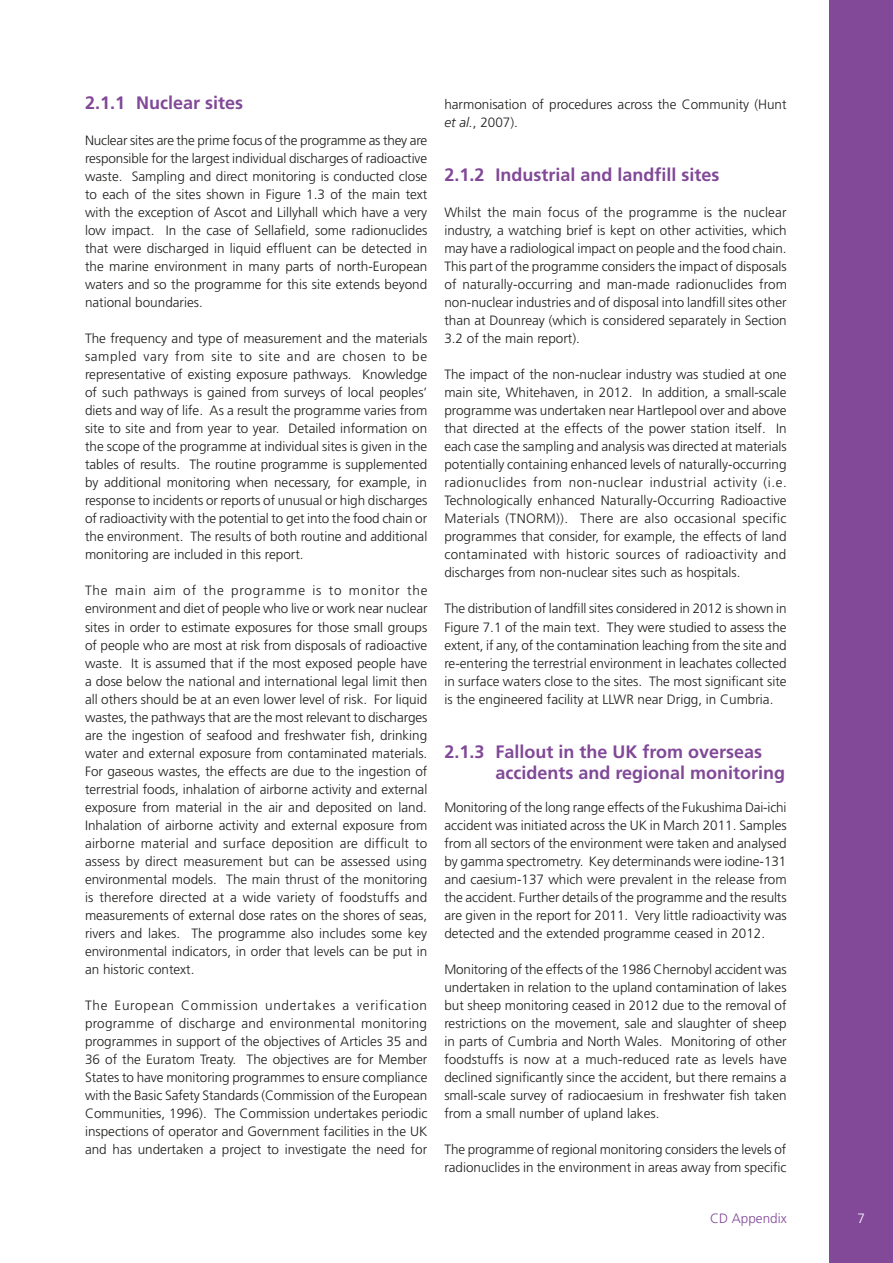
<style>
.page{position:relative;width:893px;height:1263px;background:#fff}
.page>*{position:absolute;margin:0;border:0;box-sizing:border-box;transform-origin:0 0}
.head_1_1_1{font:700 18px/21.6px "Frutiger";color:#814997}
.body_text{font:300 13.5px/18px "Frutiger";color:#1d1d1b;text-align:justify}
.t1{font:300 13.5px "Frutiger";color:#814997}
.t2{font:300 13.5px "Frutiger";color:#fff}
.s1{font-style:italic}
</style>
<div class="page">
<div style="left:829px;top:0;width:64px;height:1263px;background:#814997"></div>
<p class="head_1_1_1" style="left:85px;top:92px;width:160px">2.1.1 Nuclear sites</p>
<p class="body_text" style="left:85px;top:132px;width:344px">Nuclear sites are the prime focus of the programme as they are responsible for the largest individual discharges of radioactive waste. Sampling and direct monitoring is conducted close to each of the sites shown in Figure 1.3 of the main text with the exception of Ascot and Lillyhall which have a very low impact. In the case of Sellafield, some radionuclides that were discharged in liquid effluent can be detected in the marine environment in many parts of north-European waters and so the programme for this site extends beyond national boundaries.</p>
<p class="body_text" style="left:85px;top:330px;width:344px">The frequency and type of measurement and the materials sampled vary from site to site and are chosen to be representative of existing exposure pathways. Knowledge of such pathways is gained from surveys of local peoples’ diets and way of life. As a result the programme varies from site to site and from year to year. Detailed information on the scope of the programme at individual sites is given in the tables of results. The routine programme is supplemented by additional monitoring when necessary, for example, in response to incidents or reports of unusual or high discharges of radioactivity with the potential to get into the food chain or the environment. The results of both routine and additional monitoring are included in this report.</p>
<p class="body_text" style="left:85px;top:582px;width:344px">The main aim of the programme is to monitor the environment and diet of people who live or work near nuclear sites in order to estimate exposures for those small groups of people who are most at risk from disposals of radioactive waste. It is assumed that if the most exposed people have a dose below the national and international legal limit then all others should be at an even lower level of risk. For liquid wastes, the pathways that are the most relevant to discharges are the ingestion of seafood and freshwater fish, drinking water and external exposure from contaminated materials.<br>For gaseous wastes, the effects are due to the ingestion of terrestrial foods, inhalation of airborne activity and external exposure from material in the air and deposited on land.<br>Inhalation of airborne activity and external exposure from airborne material and surface deposition are difficult to assess by direct measurement but can be assessed using environmental models. The main thrust of the monitoring is therefore directed at a wide variety of foodstuffs and measurements of external dose rates on the shores of seas, rivers and lakes. The programme also includes some key environmental indicators, in order that levels can be put in an historic context.</p>
<p class="body_text" style="left:85px;top:996px;width:344px">The European Commission undertakes a verification programme of discharge and environmental monitoring programmes in support of the objectives of Articles 35 and 36 of the Euratom Treaty. The objectives are for Member States to have monitoring programmes to ensure compliance with the Basic Safety Standards (Commission of the European Communities, 1996). The Commission undertakes periodic inspections of operator and Government facilities in the UK and has undertaken a project to investigate the need for</p>
<p class="body_text" style="left:444px;top:96px;width:344px">harmonisation of procedures across the Community (Hunt <span class="s1">et al.</span>, 2007).</p>
<p class="head_1_1_1" style="left:444px;top:164px;width:277px">2.1.2 Industrial and landfill sites</p>
<p class="body_text" style="left:444px;top:204px;width:344px">Whilst the main focus of the programme is the nuclear industry, a watching brief is kept on other activities, which may have a radiological impact on people and the food chain.<br>This part of the programme considers the impact of disposals of naturally-occurring and man-made radionuclides from non-nuclear industries and of disposal into landfill sites other than at Dounreay (which is considered separately in Section 3.2 of the main report).</p>
<p class="body_text" style="left:444px;top:366px;width:344px">The impact of the non-nuclear industry was studied at one main site, Whitehaven, in 2012. In addition, a small-scale programme was undertaken near Hartlepool over and above that directed at the effects of the power station itself. In each case the sampling and analysis was directed at materials potentially containing enhanced levels of naturally-occurring radionuclides from non-nuclear industrial activity (i.e.<br>Technologically enhanced Naturally-Occurring Radioactive Materials (TNORM)). There are also occasional specific programmes that consider, for example, the effects of land contaminated with historic sources of radioactivity and discharges from non-nuclear sites such as hospitals.</p>
<p class="body_text" style="left:444px;top:600px;width:344px">The distribution of landfill sites considered in 2012 is shown in Figure 7.1 of the main text. They were studied to assess the extent, if any, of the contamination leaching from the site and re-entering the terrestrial environment in leachates collected in surface waters close to the sites. The most significant site is the engineered facility at LLWR near Drigg, in Cumbria.</p>
<p class="head_1_1_1" style="left:495px;top:740px;width:291px;text-indent:-51px">2.1.3 Fallout in the UK from overseas accidents and regional monitoring</p>
<p class="body_text" style="left:444px;top:798px;width:344px">Monitoring of the long range effects of the Fukushima Dai-ichi accident was initiated across the UK in March 2011. Samples from all sectors of the environment were taken and analysed by gamma spectrometry. Key determinands were iodine-131 and caesium-137 which were prevalent in the release from the accident. Further details of the programme and the results are given in the report for 2011. Very little radioactivity was detected and the extended programme ceased in 2012.</p>
<p class="body_text" style="left:444px;top:960px;width:344px">Monitoring of the effects of the 1986 Chernobyl accident was undertaken in relation to the upland contamination of lakes but sheep monitoring ceased in 2012 due to the removal of restrictions on the movement, sale and slaughter of sheep in parts of Cumbria and North Wales. Monitoring of other foodstuffs is now at a much-reduced rate as levels have declined significantly since the accident, but there remains a small-scale survey of radiocaesium in freshwater fish taken from a small number of upland lakes.</p>
<p class="body_text" style="left:444px;top:1140px;width:344px">The programme of regional monitoring considers the levels of radionuclides in the environment in areas away from specific</p>
<p class="t1" style="left:710px;top:1210px;width:78px">CD Appendix</p>
<p class="t2" style="left:857px;top:1210px;width:9px">7</p>
</div>
